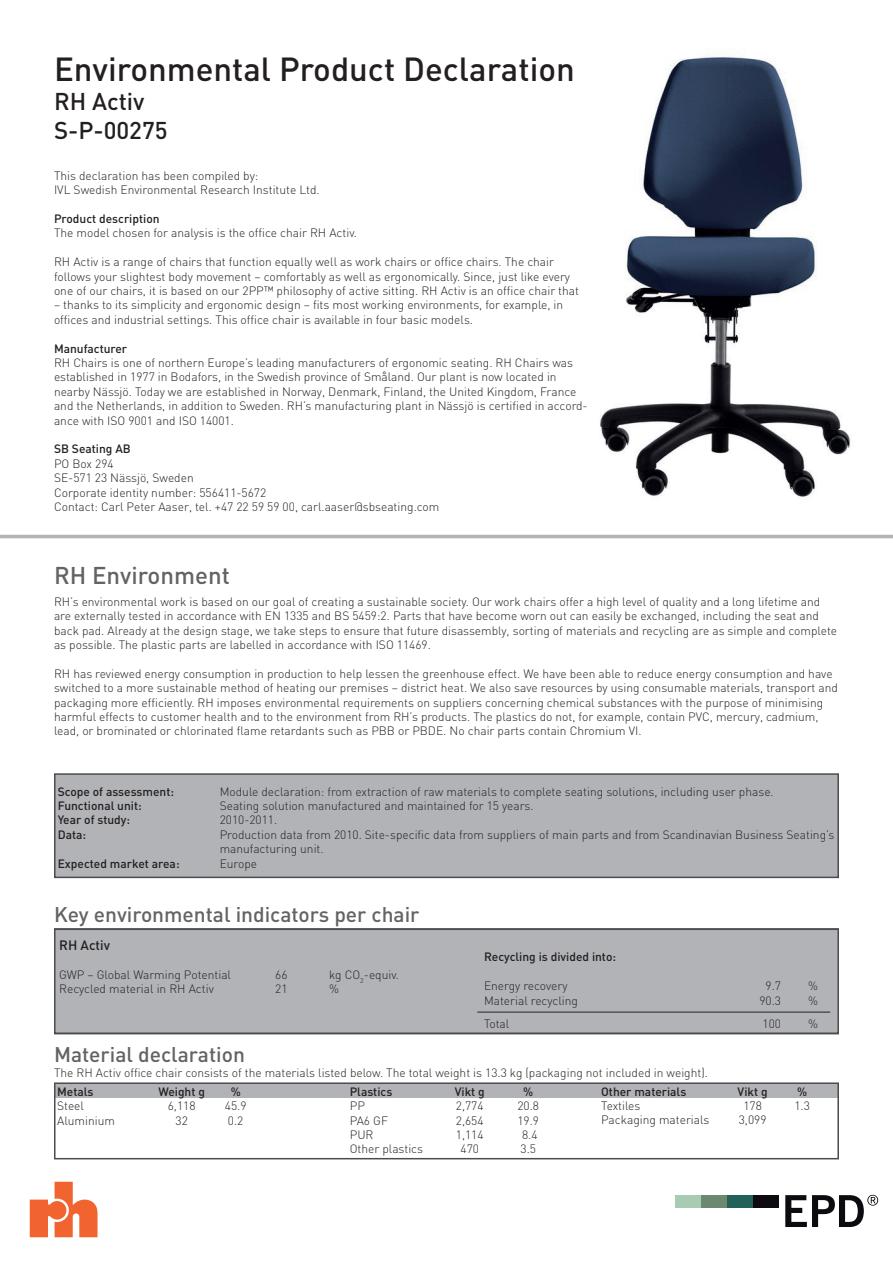
<style>
.page{position:relative;width:893px;height:1263px;background:#fff}
.page>*{position:absolute;margin:0;border:0;box-sizing:border-box;transform-origin:0 0}
.t1{font:500 33px "DIN";color:#231f20}
.t2{font:500 24px/28.8px "DIN";color:#231f20}
.t3{font:500 24px "DIN";color:#636366}
.t4{font:500 21px "DIN";color:#636366}
.t5{font:500 13.5px "DIN";color:#231f20}
.t6{font:300 12px/14.4px "DIN";color:#231f20}
.t7{font:500 12px "DIN";color:#231f20}
</style>
<div class="page">
<div style="left:55px;top:1083px;width:784px;height:15px;background:#b2b3b7"></div>
<div style="left:55px;top:929px;width:783px;height:104px;background:#b2b3b7"></div>
<div style="left:54px;top:928px;width:785px;height:106px;border:2px solid #4b4c4d"></div>
<hr style="left:477px;top:1012px;width:353px;height:1px;background:#231f20">
<div style="left:54px;top:773px;width:785px;height:105px;background:#b2b3b7;border:2px solid #4b4c4d"></div>
<div style="left:54px;top:1082px;width:785px;height:77px;border:2px solid #4b4c4d"></div>
<img style="left:600px;top:55px;width:250px;height:442px">
<svg style="left:30px;top:1182px;width:68px;height:55px"></svg>
<hr style="left:0;top:535px;width:893px;height:3px;background:#b2b3b7">
<div style="left:727px;top:1195px;width:26px;height:13px;background:#226157"></div>
<div style="left:701px;top:1195px;width:26px;height:13px;background:#6c8871"></div>
<div style="left:675px;top:1195px;width:26px;height:13px;background:#a8ccb3"></div>
<div style="left:753px;top:1195px;width:26px;height:13px;background:#0e0b10"></div>
<svg style="left:785px;top:1195px;width:93px;height:32px"></svg>
<h1 class="t1" style="left:54px;top:48px;width:522px">Environmental Product Declaration</h1>
<h2 class="t2" style="left:54px;top:86px;width:115px">RH Activ<br>S-P-00275</h2>
<p class="t6" style="left:54px;top:168px;width:267px">This declaration has been compiled by:<br>IVL Swedish Environmental Research Institute Ltd.</p>
<p class="t7" style="left:54px;top:211px;width:107px">Product description</p>
<p class="t6" style="left:54px;top:226px;width:304px">The model chosen for analysis is the office chair RH Activ.</p>
<p class="t6" style="left:54px;top:255px;width:527px">RH Activ is a range of chairs that function equally well as work chairs or office chairs. The chair follows your slightest body movement – comfortably as well as ergonomically. Since, just like every one of our chairs, it is based on our 2PP™ philosophy of active sitting. RH Activ is an office chair that</p>
<p class="t6" style="left:54px;top:298px;width:511px">– thanks to its simplicity and ergonomic design – fits most working environments, for example, in offices and industrial settings. This office chair is available in four basic models.</p>
<p class="t7" style="left:54px;top:341px;width:75px">Manufacturer</p>
<p class="t6" style="left:54px;top:355px;width:535px">RH Chairs is one of northern Europe’s leading manufacturers of ergonomic seating. RH Chairs was established in 1977 in Bodafors, in the Swedish province of Småland. Our plant is now located in nearby Nässjö. Today we are established in Norway, Denmark, Finland, the United Kingdom, France and the Netherlands, in addition to Sweden. RH’s manufacturing plant in Nässjö is certified in accord&shy;ance with ISO 9001 and ISO 14001.</p>
<p class="t7" style="left:54px;top:441px;width:78px">SB Seating AB</p>
<p class="t6" style="left:54px;top:456px;width:387px">PO Box 294<br>SE-571 23 Nässjö, Sweden<br>Corporate identity number: 556411-5672<br>Contact: Carl Peter Aaser, tel. +47 22 59 59 00, carl.aaser@sbseating.com</p>
<h2 class="t3" style="left:54px;top:560px;width:177px">RH Environment</h2>
<p class="t6" style="left:54px;top:594px;width:785px">RH’s environmental work is based on our goal of creating a sustainable society. Our work chairs offer a high level of quality and a long lifetime and are externally tested in accordance with EN 1335 and BS 5459:2. Parts that have become worn out can easily be exchanged, including the seat and back pad. Already at the design stage, we take steps to ensure that future disassembly, sorting of materials and recycling are as simple and complete as possible. The plastic parts are labelled in accordance with ISO 11469.</p>
<p class="t6" style="left:54px;top:666px;width:786px">RH has reviewed energy consumption in production to help lessen the greenhouse effect. We have been able to reduce energy consumption and have switched to a more sustainable method of heating our premises – district heat. We also save resources by using consumable materials, transport and packaging more efficiently. RH imposes environmental requirements on suppliers concerning chemical substances with the purpose of minimising harmful effects to customer health and to the environment from RH’s products. The plastics do not, for example, contain PVC, mercury, cadmium, lead, or brominated or chlorinated flame retardants such as PBB or PBDE. No chair parts contain Chromium VI.</p>
<p class="t7" style="left:58px;top:783px;width:118px">Scope of assessment:</p>
<p class="t6" style="left:220px;top:784px;width:556px">Module declaration: from extraction of raw materials to complete seating solutions, including user phase.</p>
<p class="t7" style="left:58px;top:798px;width:86px">Functional unit:</p>
<p class="t6" style="left:220px;top:798px;width:315px">Seating solution manufactured and maintained for 15 years.</p>
<p class="t7" style="left:58px;top:812px;width:74px">Year of study:</p>
<p class="t6" style="left:220px;top:813px;width:59px">2010-2011.</p>
<p class="t7" style="left:58px;top:827px;width:30px">Data:</p>
<p class="t6" style="left:220px;top:827px;width:616px">Production data from 2010. Site-specific data from suppliers of main parts and from Scandinavian Business Seating’s manufacturing unit.</p>
<p class="t7" style="left:58px;top:855px;width:123px">Expected market area:</p>
<p class="t6" style="left:220px;top:856px;width:39px">Europe</p>
<h3 class="t4" style="left:54px;top:901px;width:367px">Key environmental indicators per chair</h3>
<p class="t5" style="left:59px;top:937px;width:52px">RH Activ</p>
<p class="t6" style="left:59px;top:967px;width:173px">GWP – Global Warming Potential</p>
<p class="t6" style="left:275px;top:967px;width:14px">66</p>
<p class="t6" style="left:329px;top:967px;width:71px">kg CO<sub>2</sub>-equiv.</p>
<p class="t6" style="left:59px;top:982px;width:156px">Recycled material in RH Activ</p>
<p class="t6" style="left:275px;top:982px;width:14px">21</p>
<p class="t6" style="left:329px;top:982px;width:11px">%</p>
<p class="t7" style="left:484px;top:949px;width:134px">Recycling is divided into:</p>
<p class="t6" style="left:484px;top:978px;width:85px">Energy recovery</p>
<p class="t6" style="left:766px;top:978px;width:17px">9.7</p>
<p class="t6" style="left:808px;top:978px;width:11px">%</p>
<p class="t6" style="left:484px;top:993px;width:96px">Material recycling</p>
<p class="t6" style="left:759px;top:993px;width:23px">90.3</p>
<p class="t6" style="left:808px;top:993px;width:11px">%</p>
<p class="t6" style="left:484px;top:1016px;width:27px">Total</p>
<p class="t6" style="left:763px;top:1016px;width:20px">100</p>
<p class="t6" style="left:808px;top:1016px;width:11px">%</p>
<h3 class="t4" style="left:54px;top:1041px;width:192px">Material declaration</h3>
<p class="t6" style="left:54px;top:1065px;width:655px">The RH Activ office chair consists of the materials listed below. The total weight is 13.3 kg (packaging not included in weight).</p>
<p class="t7" style="left:57px;top:1084px;width:38px">Metals</p>
<p class="t7" style="left:158px;top:1084px;width:48px">Weight g</p>
<p class="t7" style="left:231px;top:1084px;width:12px">%</p>
<p class="t6" style="left:57px;top:1098px;width:28px">Steel</p>
<p class="t6" style="left:168px;top:1098px;width:29px">6,118</p>
<p class="t6" style="left:225px;top:1098px;width:23px">45.9</p>
<p class="t6" style="left:57px;top:1113px;width:59px">Aluminium</p>
<p class="t6" style="left:176px;top:1113px;width:14px">32</p>
<p class="t6" style="left:228px;top:1113px;width:17px">0.2</p>
<p class="t7" style="left:350px;top:1084px;width:44px">Plastics</p>
<p class="t7" style="left:455px;top:1084px;width:32px">Vikt g</p>
<p class="t7" style="left:523px;top:1084px;width:12px">%</p>
<p class="t6" style="left:350px;top:1098px;width:17px">PP</p>
<p class="t6" style="left:456px;top:1098px;width:29px">2,774</p>
<p class="t6" style="left:517px;top:1098px;width:23px">20.8</p>
<p class="t6" style="left:350px;top:1113px;width:40px">PA6 GF</p>
<p class="t6" style="left:456px;top:1113px;width:29px">2,654</p>
<p class="t6" style="left:517px;top:1113px;width:23px">19.9</p>
<p class="t6" style="left:350px;top:1127px;width:25px">PUR</p>
<p class="t6" style="left:456px;top:1127px;width:29px">1,114</p>
<p class="t6" style="left:522px;top:1127px;width:17px">8.4</p>
<p class="t6" style="left:350px;top:1142px;width:75px">Other plastics</p>
<p class="t6" style="left:460px;top:1142px;width:20px">470</p>
<p class="t6" style="left:520px;top:1142px;width:17px">3.5</p>
<p class="t7" style="left:601px;top:1083px;width:87px">Other materials</p>
<p class="t7" style="left:738px;top:1083px;width:32px">Vikt g</p>
<p class="t7" style="left:797px;top:1083px;width:12px">%</p>
<p class="t6" style="left:601px;top:1098px;width:41px">Textiles</p>
<p class="t6" style="left:743px;top:1098px;width:20px">178</p>
<p class="t6" style="left:794px;top:1098px;width:17px">1.3</p>
<p class="t6" style="left:601px;top:1113px;width:110px">Packaging materials</p>
<p class="t6" style="left:739px;top:1113px;width:29px">3,099</p>
</div>
